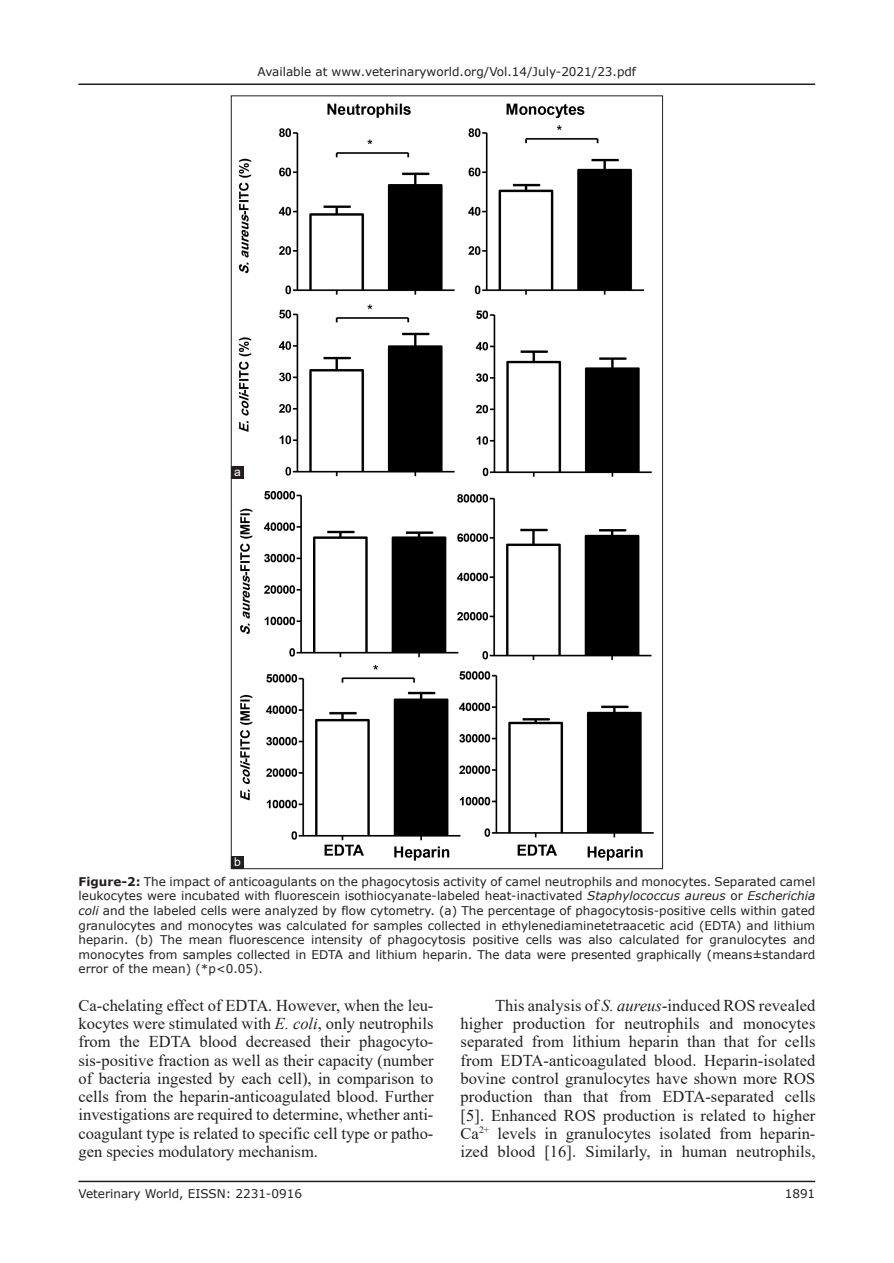
<style>
.page{position:relative;width:894px;height:1263px;background:#fff}
.page>*{position:absolute;margin:0;border:0;box-sizing:border-box;transform-origin:0 0}
.TX{font:16.5px/18.3px "Times New Roman";color:#231f20;text-align:justify}
.FGC{font:12px/14.5px "Verdana";color:#231f20;text-align:justify}
.LABEL{font:12px "Arial";color:#fff}
.s1{font-weight:700}
.s2{font-style:italic}
</style>
<div class="page">
<hr style="left:78px;top:1180px;width:737px;height:2px;background:#231f20">
<hr style="left:78px;top:83px;width:737px;height:2px;background:#231f20">
<img style="left:238px;top:103px;width:416px;height:758px">
<div style="left:231px;top:855px;width:13px;height:13px;background:#231f20"></div>
<div style="left:231px;top:466px;width:13px;height:13px;background:#231f20"></div>
<p class="FGC" style="left:257px;top:64px;width:380px">Available at www.veterinaryworld.org/Vol.14/July-2021/23.pdf</p>
<p class="LABEL" style="left:234px;top:463px;width:8px">a</p>
<p class="LABEL" style="left:234px;top:854px;width:8px">b</p>
<p class="FGC" style="left:78px;top:874px;width:738px"><span class="s1">Figure-2:</span> The impact of anticoagulants on the phagocytosis activity of camel neutrophils and monocytes. Separated camel leukocytes were incubated with fluorescein isothiocyanate-labeled heat-inactivated <span class="s2">Staphylococcus aureus</span> or <span class="s2">Escherichia coli</span> and the labeled cells were analyzed by flow cytometry. (a) The percentage of phagocytosis-positive cells within gated granulocytes and monocytes was calculated for samples collected in ethylenediaminetetraacetic acid (EDTA) and lithium heparin. (b) The mean fluorescence intensity of phagocytosis positive cells was also calculated for granulocytes and monocytes from samples collected in EDTA and lithium heparin. The data were presented graphically (means±standard error of the mean) (*p&lt;0.05).</p>
<p class="TX" style="left:78px;top:995px;width:356px">Ca-chelating effect of EDTA. However, when the leu&shy;kocytes were stimulated with <span class="s2">E. coli</span>, only neutrophils from the EDTA blood decreased their phagocyto&shy;sis-positive fraction as well as their capacity (number of bacteria ingested by each cell), in comparison to cells from the heparin-anticoagulated blood. Further investigations are required to determine, whether anti&shy;coagulant type is related to specific cell type or patho&shy;gen species modulatory mechanism.</p>
<p class="TX" style="left:460px;top:995px;width:356px;text-indent:34px">This analysis of <span class="s2">S. aureus-</span>induced ROS revealed higher production for neutrophils and monocytes separated from lithium heparin than that for cells from EDTA-anticoagulated blood. Heparin-isolated bovine control granulocytes have shown more ROS production than that from EDTA-separated cells [5]. Enhanced ROS production is related to higher Ca<sup>2+</sup> levels in granulocytes isolated from heparin&shy;ized blood [16]. Similarly, in human neutrophils,</p>
<p class="FGC" style="left:78px;top:1186px;width:225px">Veterinary World, EISSN: 2231-0916</p>
<p class="FGC" style="left:784px;top:1186px;width:32px">1891</p>
</div>
